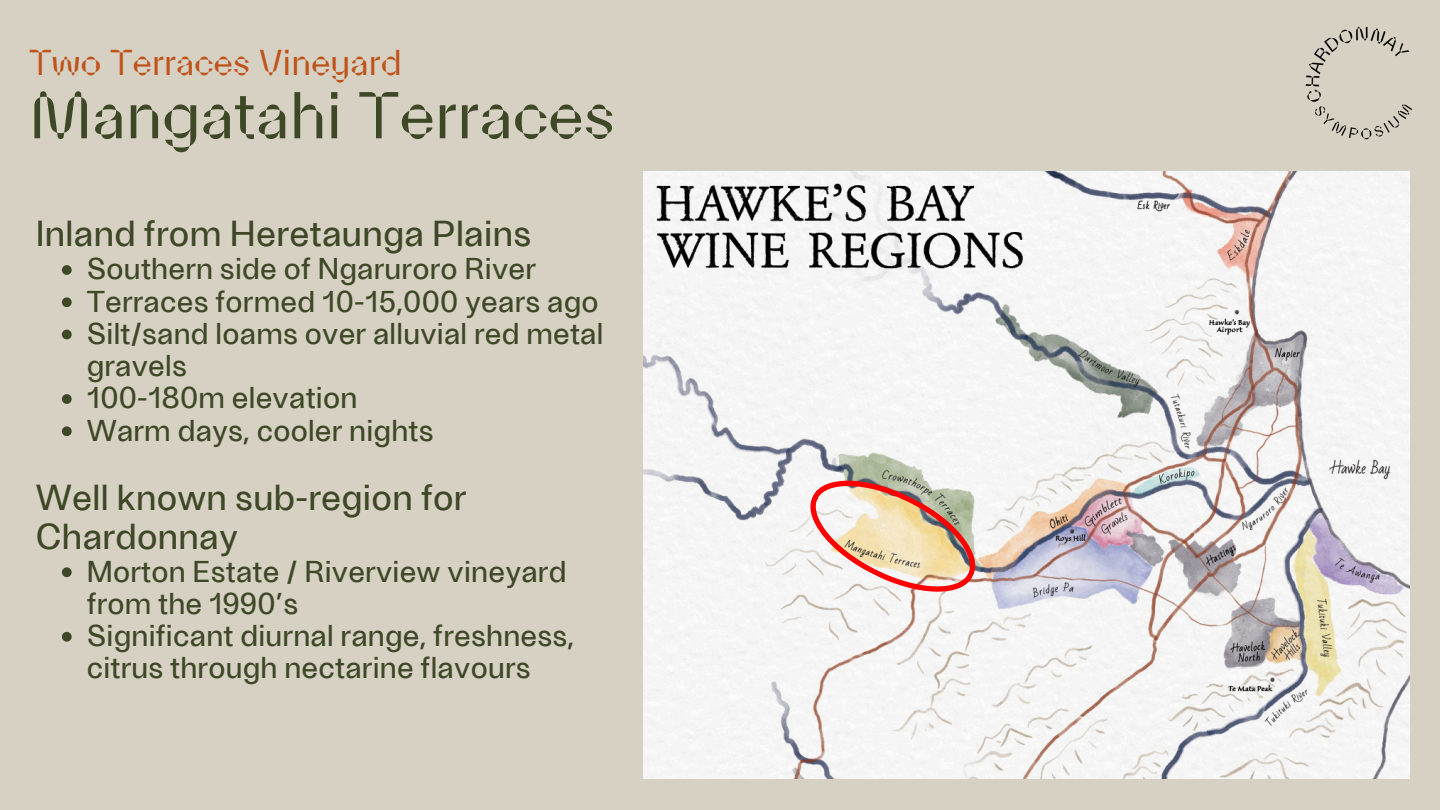
<style>
.page{position:relative;width:1440px;height:810px;background:#d6d1c3}
.page>*{position:absolute;margin:0;border:0;box-sizing:border-box;transform-origin:0 0}
.t1{font:66px "Parabole";letter-spacing:-.005em;color:#3e4827}
.t2{font:36px/38.2px "Ambiant";letter-spacing:.01em;color:#3e4827}
.t3{font:36px "Parabole";letter-spacing:-.005em;color:#c0531a}
.t4{font:30px/32.2px "Ambiant";letter-spacing:.01em;color:#3e4827}
</style>
<div class="page">
<img style="left:643px;top:172px;width:766px;height:606px">
<svg style="left:802px;top:474px;width:182px;height:125px;background:#e5c8b7"></svg>
<img style="left:1305px;top:26px;width:108px;height:114px">
<svg style="left:62px;top:265px;width:10px;height:10px"></svg>
<svg style="left:62px;top:297px;width:10px;height:10px"></svg>
<svg style="left:62px;top:330px;width:10px;height:9px"></svg>
<svg style="left:62px;top:394px;width:10px;height:10px"></svg>
<svg style="left:62px;top:426px;width:10px;height:10px"></svg>
<svg style="left:62px;top:567px;width:10px;height:10px"></svg>
<svg style="left:62px;top:632px;width:10px;height:10px"></svg>
<h1 class="t3" style="left:29px;top:46px;width:374px">Two Terraces Vineyard</h1>
<h1 class="t1" style="left:29px;top:86px;width:587px">Mangatahi Terraces</h1>
<p class="t2" style="left:36px;top:213px;width:497px">Inland from Heretaunga Plains</p>
<p class="t4" style="left:87px;top:251px;width:451px">Southern side of Ngaruroro River</p>
<p class="t4" style="left:87px;top:284px;width:513px">Terraces formed 10-15,000 years ago</p>
<p class="t4" style="left:87px;top:316px;width:518px">Silt/sand loams over alluvial red metal gravels</p>
<p class="t4" style="left:87px;top:380px;width:272px">100-180m elevation</p>
<h1 class="t4" style="left:87px;top:413px;width:348px">Warm days, cooler nights</h1>
<p class="t2" style="left:36px;top:477px;width:432px">Well known sub-region for<br>Chardonnay</p>
<p class="t4" style="left:87px;top:554px;width:481px">Morton Estate / Riverview vineyard from the 1990’s</p>
<p class="t4" style="left:87px;top:618px;width:489px">Significant diurnal range, freshness, citrus through nectarine flavours</p>
</div>
